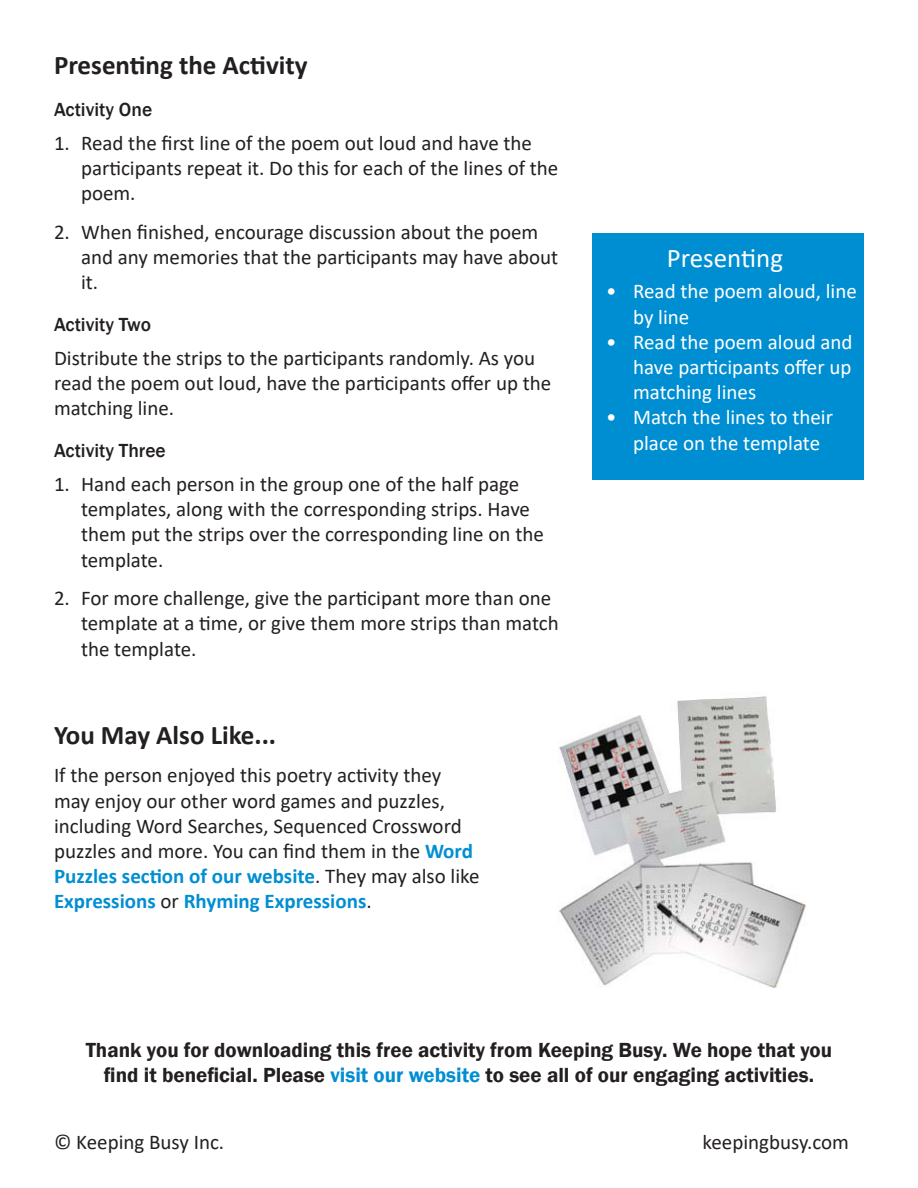
<style>
.page{position:relative;width:918px;height:1188px;background:#fff}
.page>*{position:absolute;margin:0;border:0;box-sizing:border-box;transform-origin:0 0}
.Heading{font:700 27px "Calibri";color:#231f20}
.Box_Heading{font:27px "Calibri";color:#fff}
.Instructions_Numbere{font:21px/25.2px "Calibri";color:#231f20}
.Instructions_Basic_P{font:21px/25.2px "Calibri";color:#231f20}
.t1{font:600 21px/25.2px "Franklin Gothic";color:#231f20;text-align:center}
.Box_Bullet_List{font:21px/25.2px "Calibri";color:#fff}
.Instructions_Heading{font:500 19.5px "Franklin Gothic";color:#231f20}
.s1{font-weight:700;color:#008ed2}
.s2{color:#008ed2}
</style>
<div class="page">
<div style="left:593px;top:233px;width:271px;height:246px;background:#008ed2"></div>
<img style="left:557px;top:696px;width:250px;height:291px">
<p class="Heading" style="left:54px;top:46px;width:255px">Presenting the Activity</p>
<p class="Instructions_Heading" style="left:54px;top:97px;width:100px">Activity One</p>
<p class="Instructions_Numbere" style="left:81px;top:130px;width:479px;text-indent:-27px">1. Read the first line of the poem out loud and have the participants repeat it. Do this for each of the lines of the poem.</p>
<p class="Instructions_Numbere" style="left:81px;top:219px;width:479px;text-indent:-27px">2. When finished, encourage discussion about the poem and any memories that the participants may have about it.</p>
<p class="Instructions_Heading" style="left:54px;top:312px;width:99px">Activity Two</p>
<p class="Instructions_Basic_P" style="left:54px;top:345px;width:499px">Distribute the strips to the participants randomly. As you read the poem out loud, have the participants offer up the matching line.</p>
<p class="Instructions_Heading" style="left:54px;top:438px;width:113px">Activity Three</p>
<p class="Instructions_Numbere" style="left:81px;top:471px;width:464px;text-indent:-27px">1. Hand each person in the group one of the half page templates, along with the corresponding strips. Have them put the strips over the corresponding line on the template.</p>
<p class="Instructions_Numbere" style="left:81px;top:585px;width:479px;text-indent:-27px">2. For more challenge, give the participant more than one template at a time, or give them more strips than match the template.</p>
<p class="Heading" style="left:54px;top:716px;width:224px">You May Also Like...</p>
<p class="Instructions_Basic_P" style="left:54px;top:762px;width:427px">If the person enjoyed this poetry activity they may enjoy our other word games and puzzles, including Word Searches, Sequenced Crossword puzzles and more. You can find them in the <span class="s1">Word Puzzles section of our website</span>. They may also like <span class="s1">Expressions</span> or <span class="s1">Rhyming Expressions</span>.</p>
<p class="Box_Heading" style="left:667px;top:239px;width:118px">Presenting</p>
<p class="Box_Bullet_List" style="left:633px;top:278px;width:225px;text-indent:-27px">• Read the poem aloud, line by line</p>
<p class="Box_Bullet_List" style="left:633px;top:329px;width:221px;text-align:justify;text-indent:-27px">• Read the poem aloud and have participants offer up matching lines</p>
<p class="Box_Bullet_List" style="left:633px;top:404px;width:201px;text-indent:-27px">• Match the lines to their place on the template</p>
<p class="t1" style="left:86px;top:1038px;width:748px">Thank you for downloading this free activity from Keeping Busy. We hope that you find it beneficial. Please <span class="s2">visit our website</span> to see all of our engaging activities.</p>
<p class="Instructions_Basic_P" style="left:54px;top:1129px;width:172px">© Keeping Busy Inc.</p>
<p class="Instructions_Basic_P" style="left:703px;top:1129px;width:148px">keepingbusy.com</p>
</div>
